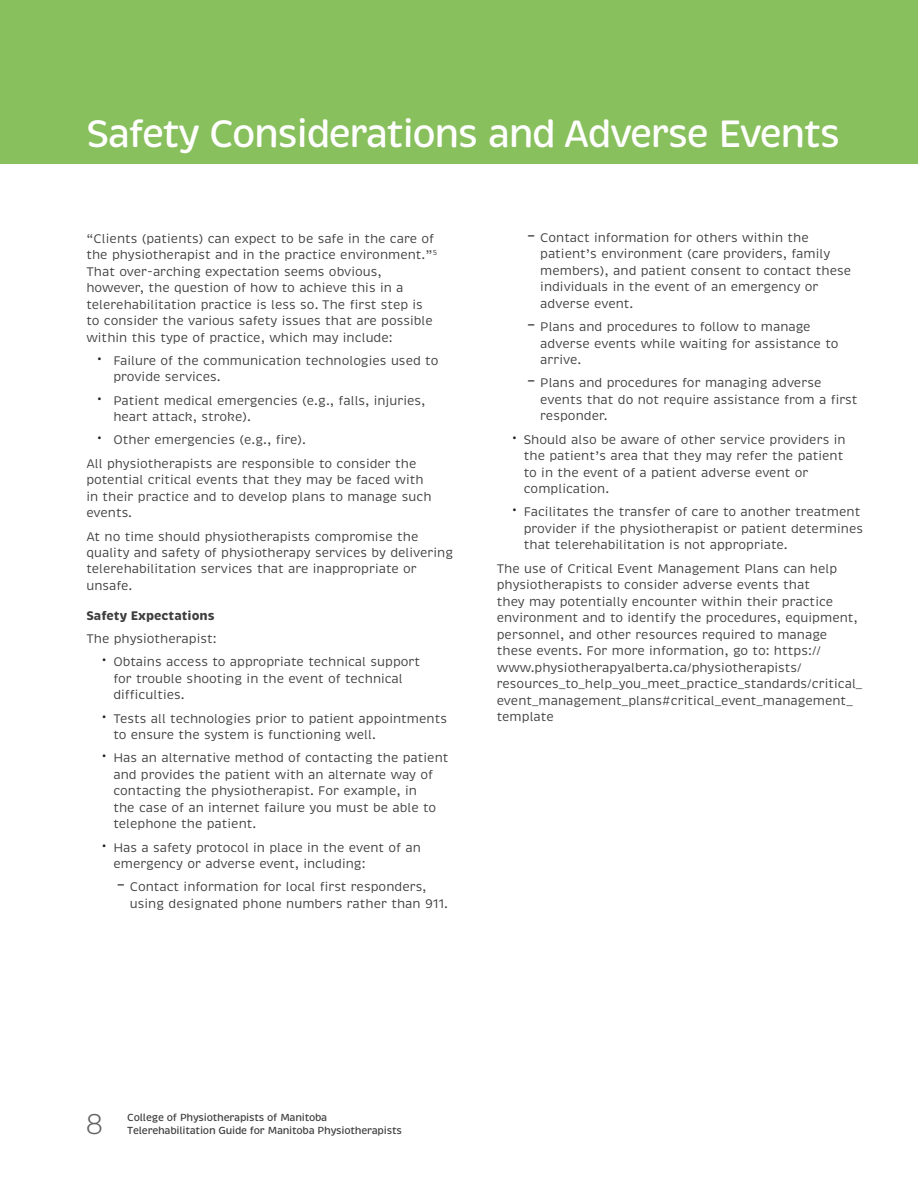
<style>
.page{position:relative;width:918px;height:1188px;background:#fff}
.page>*{position:absolute;margin:0;border:0;box-sizing:border-box;transform-origin:0 0}
.t1{font:500 39px "Brevia";letter-spacing:-.04em;color:#fff}
.t2{font:300 29.25px "Brevia";color:#636366}
.List_Paragraph{font:12.75px/16.5px "Brevia";color:#3e3e3f}
.List_Paragraph-2{font:700 12.75px "Brevia";color:#3e3e3f}
.t3{font:500 10.5px/13px "Brevia";letter-spacing:-.025em;color:#3e3e3f}
.s1{font-size:18px;color:#231f20}
</style>
<div class="page">
<div style="left:0;top:0;width:918px;height:164px;background:#89c05e"></div>
<p class="t1" style="left:86px;top:109px;width:756px">Safety Considerations and Adverse Events</p>
<p class="List_Paragraph" style="left:86px;top:230px;width:352px">“Clients (patients) can expect to be safe in the care of the physiotherapist and in the practice environment.”<sup>5<br></sup>That over-arching expectation seems obvious, however, the question of how to achieve this in a telerehabilitation practice is less so. The first step is to consider the various safety issues that are possible within this type of practice, which may include:</p>
<p class="List_Paragraph" style="left:113px;top:353px;width:327px;text-indent:-16px"><span class="s1">·</span> Failure of the communication technologies used to provide services.</p>
<p class="List_Paragraph" style="left:113px;top:392px;width:314px;text-indent:-16px"><span class="s1">·</span> Patient medical emergencies (e.g., falls, injuries, heart attack, stroke).</p>
<p class="List_Paragraph" style="left:97px;top:432px;width:211px"><span class="s1">·</span> Other emergencies (e.g., fire).</p>
<p class="List_Paragraph" style="left:86px;top:455px;width:347px">All physiotherapists are responsible to consider the potential critical events that they may be faced with in their practice and to develop plans to manage such events.</p>
<p class="List_Paragraph" style="left:86px;top:528px;width:368px">At no time should physiotherapists compromise the quality and safety of physiotherapy services by delivering telerehabilitation services that are inappropriate or unsafe.</p>
<p class="List_Paragraph-2" style="left:86px;top:608px;width:130px">Safety Expectations</p>
<p class="List_Paragraph" style="left:86px;top:631px;width:132px">The physiotherapist:</p>
<p class="List_Paragraph" style="left:113px;top:654px;width:308px;text-indent:-12px"><span class="s1">·</span> Obtains access to appropriate technical support for trouble shooting in the event of technical difficulties.</p>
<p class="List_Paragraph" style="left:113px;top:710px;width:335px;text-indent:-12px"><span class="s1">·</span> Tests all technologies prior to patient appointments to ensure the system is functioning well.</p>
<p class="List_Paragraph" style="left:113px;top:750px;width:337px;text-indent:-12px"><span class="s1">·</span> Has an alternative method of contacting the patient and provides the patient with an alternate way of contacting the physiotherapist. For example, in<br>the case of an internet failure you must be able to telephone the patient.</p>
<p class="List_Paragraph" style="left:113px;top:839px;width:309px;text-indent:-12px"><span class="s1">·</span> Has a safety protocol in place in the event of an emergency or adverse event, including:</p>
<p class="List_Paragraph" style="left:130px;top:879px;width:320px;text-indent:-12px"><span class="s1">–</span> Contact information for local first responders, using designated phone numbers rather than 911.</p>
<p class="List_Paragraph" style="left:540px;top:230px;width:312px;text-indent:-12px"><span class="s1">–</span> Contact information for others within the patient’s environment (care providers, family members), and patient consent to contact these individuals in the event of an emergency or adverse event.</p>
<p class="List_Paragraph" style="left:540px;top:319px;width:300px;text-indent:-12px"><span class="s1">–</span> Plans and procedures to follow to manage adverse events while waiting for assistance to arrive.</p>
<p class="List_Paragraph" style="left:540px;top:375px;width:319px;text-indent:-12px"><span class="s1">–</span> Plans and procedures for managing adverse events that do not require assistance from a first responder.</p>
<p class="List_Paragraph" style="left:524px;top:431px;width:323px;text-indent:-12px"><span class="s1">·</span> Should also be aware of other service providers in the patient’s area that they may refer the patient to in the event of a patient adverse event or complication.</p>
<p class="List_Paragraph" style="left:524px;top:504px;width:341px;text-indent:-12px"><span class="s1">·</span> Facilitates the transfer of care to another treatment provider if the physiotherapist or patient determines that telerehabilitation is not appropriate.</p>
<p class="List_Paragraph" style="left:497px;top:560px;width:367px">The use of Critical Event Management Plans can help physiotherapists to consider adverse events that<br>they may potentially encounter within their practice environment and to identify the procedures, equipment, personnel, and other resources required to manage these events. For more information, go to: https:// www.physiotherapyalberta.ca/physiotherapists/ resources_to_help_you_meet_practice_standards/critical_ event_management_plans#critical_event_management_ template</p>
<h2 class="t2" style="left:86px;top:1106px;width:19px">8</h2>
<p class="t3" style="left:127px;top:1111px;width:276px">College of Physiotherapists of Manitoba<br>Telerehabilitation Guide for Manitoba Physiotherapists</p>
</div>
